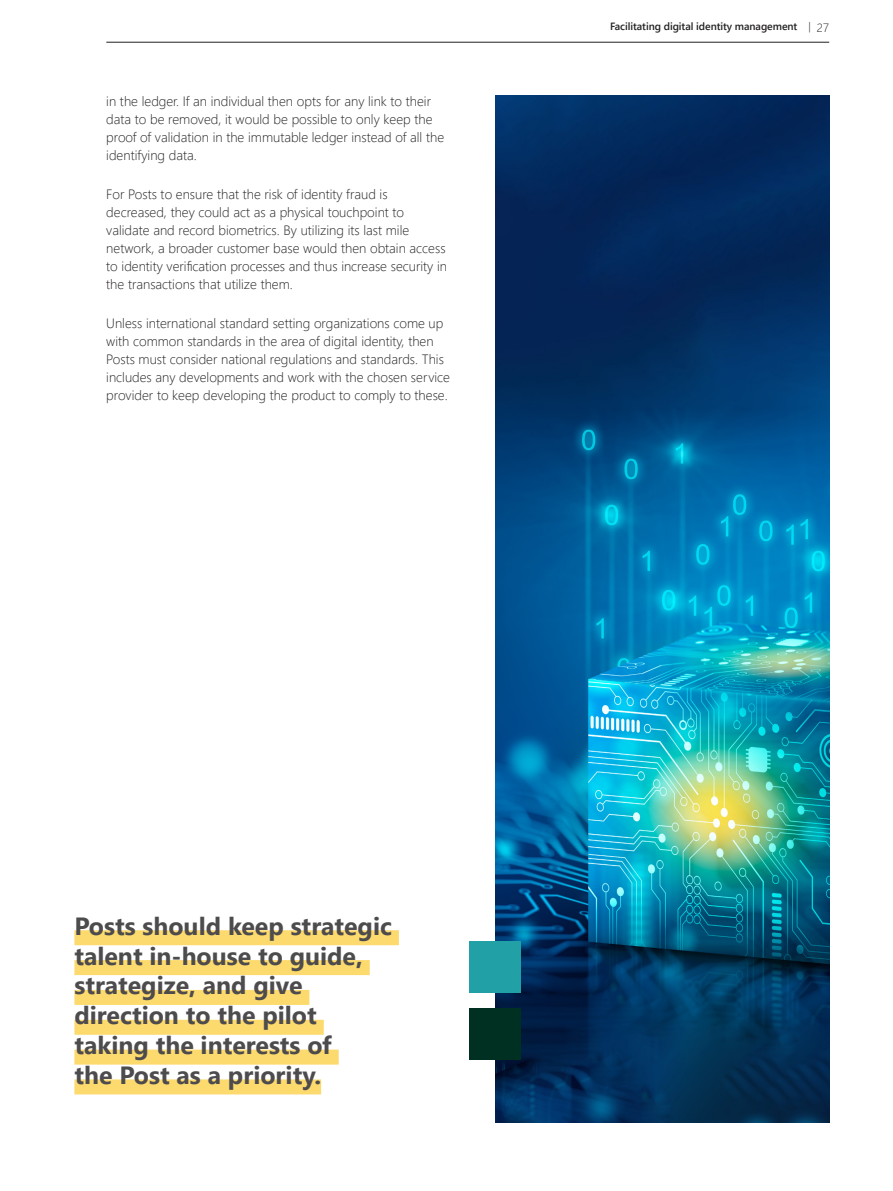
<style>
.page{position:relative;width:893px;height:1191px;background:#fff}
.page>*{position:absolute;margin:0;border:0;box-sizing:border-box;transform-origin:0 0}
.t1{font:700 24.9px/29.8px "Segoe UI";color:#4d4b4d}
.t2{font:300 13.5px/18px "Segoe UI";color:#231f20}
.footnote{font:600 10.5px "Segoe UI";letter-spacing:-.005em;color:#231f20}
.s1{font-weight:300}
.s2{font-weight:300;font-size:12px}
</style>
<div class="page">
<hr style="left:106px;top:42px;width:723px;height:1px;background:#231f20">
<img style="left:495px;top:96px;width:334px;height:1027px">
<div style="left:74px;top:930px;width:325px;height:15px;background:#fcda6d"></div>
<div style="left:74px;top:960px;width:296px;height:15px;background:#fcda6d"></div>
<div style="left:74px;top:990px;width:235px;height:15px;background:#fcda6d"></div>
<div style="left:74px;top:1019px;width:250px;height:15px;background:#fcda6d"></div>
<div style="left:74px;top:1049px;width:265px;height:15px;background:#fcda6d"></div>
<div style="left:74px;top:1079px;width:247px;height:15px;background:#fcda6d"></div>
<div style="left:470px;top:1008px;width:51px;height:51px;background:#003022"></div>
<div style="left:470px;top:941px;width:51px;height:51px;background:#21a0a6"></div>
<p class="t2" style="left:106px;top:90px;width:339px">in the ledger. If an individual then opts for any link to their data to be removed, it would be possible to only keep the proof of validation in the immutable ledger instead of all the identifying data.</p>
<p class="t2" style="left:106px;top:184px;width:342px">For Posts to ensure that the risk of identity fraud is decreased, they could act as a physical touchpoint to validate and record biometrics. By utilizing its last mile network, a broader customer base would then obtain access to identity verification processes and thus increase security in the transactions that utilize them.</p>
<p class="t2" style="left:106px;top:313px;width:345px">Unless international standard setting organizations come up with common standards in the area of digital identity, then Posts must consider national regulations and standards. This includes any developments and work with the chosen service provider to keep developing the product to comply to these.</p>
<p class="footnote" style="left:610px;top:17px;width:221px">Facilitating digital identity management <span class="s1">|</span> <span class="s2">27</span></p>
<p class="t1" style="left:74px;top:909px;width:319px">Posts should keep strategic talent in-house to guide, strategize, and give direction to the pilot taking the interests of<br>the Post as a priority.</p>
</div>
